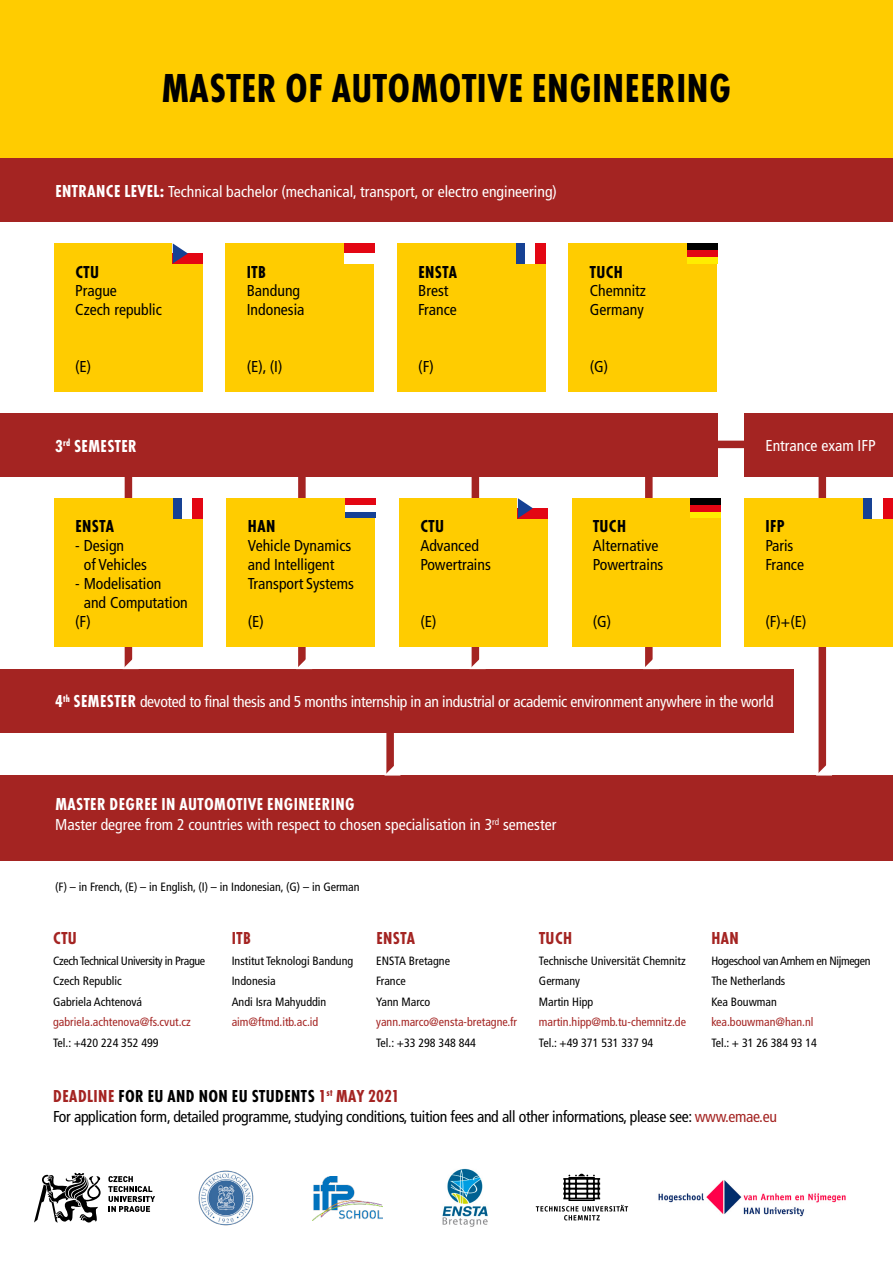
<style>
.page{position:relative;width:893px;height:1263px;background:#fff}
.page>*{position:absolute;margin:0;border:0;box-sizing:border-box;transform-origin:0 0}
.t1{font:700 condensed 42px "Futura TOT";letter-spacing:.015em;color:#000}
.t2{font:700 condensed 18px "Futura TOT";letter-spacing:.025em;color:#000}
.t3{font:700 condensed 18px "Futura TOT";letter-spacing:.025em;color:#fff}
.t4{font:700 condensed 18px "Futura TOT";letter-spacing:.025em;color:#a42422}
.t5{font:condensed 15.75px/18.9px "Frutiger CE";color:#000}
.t6{font:condensed 15.75px "Frutiger CE";color:#fff}
.t7{font:condensed 15.75px "Frutiger CE";letter-spacing:-.02em;color:#000}
.t8{font:condensed 15.75px "Frutiger CE";letter-spacing:-.02em;color:#fff}
.t9{font:condensed 12px/20.4px "Frutiger CE";color:#000}
.t10{font:condensed 12px "Frutiger CE";color:#a42422}
.t11{font:condensed 12px/20.4px "Frutiger CE";letter-spacing:-.03em;color:#000}
.s1{font-family:"Futura TOT";font-weight:700;font-size:18px}
.s2{color:#a42422}
</style>
<div class="page">
<div style="left:125px;top:447px;width:7px;height:249px;background:#a42422"></div>
<div style="left:298px;top:447px;width:8px;height:249px;background:#a42422"></div>
<div style="left:472px;top:447px;width:7px;height:249px;background:#a42422"></div>
<div style="left:645px;top:447px;width:8px;height:249px;background:#a42422"></div>
<div style="left:819px;top:465px;width:7px;height:324px;background:#a42422"></div>
<div style="left:699px;top:441px;width:123px;height:7px;background:#a42422"></div>
<div style="left:386px;top:698px;width:8px;height:104px;background:#a42422"></div>
<svg style="left:34px;top:1173px;width:67px;height:50px"></svg>
<svg style="left:108px;top:1176px;width:47px;height:36px"></svg>
<img style="left:658px;top:1180px;width:188px;height:37px">
<img style="left:442px;top:1168px;width:46px;height:59px">
<img style="left:312px;top:1176px;width:70px;height:45px">
<img style="left:198px;top:1170px;width:56px;height:56px">
<div style="left:0;top:0;width:893px;height:158px;background:#fc0"></div>
<div style="left:54px;top:243px;width:149px;height:149px;background:#fc0"></div>
<div style="left:0;top:158px;width:893px;height:64px;background:#a42422"></div>
<div style="left:0;top:669px;width:793px;height:64px;background:#a42422"></div>
<div style="left:0;top:414px;width:717px;height:63px;background:#a42422"></div>
<div style="left:0;top:775px;width:893px;height:85px;background:#a42422"></div>
<div style="left:54px;top:498px;width:149px;height:149px;background:#fc0"></div>
<div style="left:397px;top:243px;width:149px;height:149px;background:#fc0"></div>
<div style="left:399px;top:498px;width:149px;height:149px;background:#fc0"></div>
<div style="left:225px;top:243px;width:149px;height:149px;background:#fc0"></div>
<div style="left:227px;top:498px;width:148px;height:149px;background:#fc0"></div>
<div style="left:568px;top:243px;width:149px;height:149px;background:#fc0"></div>
<div style="left:572px;top:498px;width:148px;height:149px;background:#fc0"></div>
<svg style="left:124px;top:653px;width:9px;height:16px"></svg>
<svg style="left:298px;top:653px;width:8px;height:16px"></svg>
<svg style="left:471px;top:653px;width:9px;height:16px"></svg>
<svg style="left:645px;top:653px;width:8px;height:16px"></svg>
<svg style="left:818px;top:759px;width:9px;height:16px"></svg>
<svg style="left:386px;top:759px;width:8px;height:16px"></svg>
<div style="left:744px;top:414px;width:149px;height:63px;background:#a42422"></div>
<div style="left:744px;top:498px;width:149px;height:149px;background:#fc0"></div>
<div style="left:173px;top:243px;width:30px;height:10px;background:#fff"></div>
<div style="left:173px;top:253px;width:30px;height:10px;background:#e30613"></div>
<svg style="left:173px;top:243px;width:15px;height:20px"></svg>
<div style="left:518px;top:498px;width:30px;height:10px;background:#fff"></div>
<div style="left:518px;top:508px;width:30px;height:10px;background:#e30613"></div>
<svg style="left:518px;top:498px;width:15px;height:20px"></svg>
<div style="left:345px;top:512px;width:30px;height:6px;background:#164194"></div>
<div style="left:345px;top:505px;width:30px;height:7px;background:#fff"></div>
<div style="left:345px;top:498px;width:30px;height:7px;background:#e30613"></div>
<div style="left:516px;top:243px;width:10px;height:20px;background:#164194"></div>
<div style="left:526px;top:243px;width:10px;height:20px;background:#fff"></div>
<div style="left:536px;top:243px;width:10px;height:20px;background:#e30613"></div>
<div style="left:173px;top:498px;width:10px;height:20px;background:#164194"></div>
<div style="left:183px;top:498px;width:10px;height:20px;background:#fff"></div>
<div style="left:193px;top:498px;width:10px;height:20px;background:#e30613"></div>
<div style="left:863px;top:498px;width:10px;height:20px;background:#164194"></div>
<div style="left:873px;top:498px;width:10px;height:20px;background:#fff"></div>
<div style="left:883px;top:498px;width:10px;height:20px;background:#e30613"></div>
<div style="left:687px;top:257px;width:30px;height:6px;background:#ffed00"></div>
<div style="left:687px;top:250px;width:30px;height:7px;background:#e30613"></div>
<div style="left:687px;top:243px;width:30px;height:7px;background:#000"></div>
<div style="left:690px;top:512px;width:30px;height:6px;background:#ffed00"></div>
<div style="left:690px;top:505px;width:30px;height:7px;background:#e30613"></div>
<div style="left:690px;top:498px;width:30px;height:7px;background:#000"></div>
<div style="left:344px;top:243px;width:30px;height:10px;background:#e30613"></div>
<div style="left:344px;top:253px;width:30px;height:10px;background:#fff"></div>
<svg style="left:536px;top:1174px;width:92px;height:46px"></svg>
<h1 class="t1" style="left:162px;top:64px;width:571px">MASTER OF AUTOMOTIVE ENGINEERING</h1>
<h3 class="t6" style="left:55px;top:182px;width:503px"><span class="s1">ENTRANCE LEVEL:</span> Technical bachelor (mechanical, transport, or electro engineering)</h3>
<h2 class="t2" style="left:75px;top:261px;width:25px">CTU</h2>
<h3 class="t5" style="left:75px;top:282px;width:88px">Prague<br>Czech republic</h3>
<h2 class="t2" style="left:247px;top:261px;width:21px">ITB</h2>
<h3 class="t5" style="left:247px;top:282px;width:59px">Bandung<br>Indonesia</h3>
<h2 class="t2" style="left:418px;top:261px;width:40px">ENSTA</h2>
<h3 class="t5" style="left:418px;top:282px;width:40px">Brest<br>France</h3>
<h2 class="t2" style="left:590px;top:261px;width:35px">TUCH</h2>
<h3 class="t5" style="left:590px;top:282px;width:58px">Chemnitz<br>Germany</h3>
<h3 class="t5" style="left:75px;top:357px;width:18px">(E)</h3>
<h3 class="t5" style="left:247px;top:357px;width:37px">(E), (I)</h3>
<h3 class="t5" style="left:418px;top:357px;width:17px">(F)</h3>
<h3 class="t5" style="left:590px;top:357px;width:20px">(G)</h3>
<h2 class="t3" style="left:55px;top:435px;width:83px">3<sup>rd</sup> SEMESTER</h2>
<h3 class="t6" style="left:765px;top:437px;width:112px">Entrance exam IFP</h3>
<h2 class="t2" style="left:75px;top:516px;width:40px">ENSTA</h2>
<h3 class="t5" style="left:75px;top:536px;width:50px">‑ Design</h3>
<h3 class="t5" style="left:84px;top:555px;width:65px">of Vehicles</h3>
<h3 class="t5" style="left:75px;top:574px;width:88px">‑ Modelisation</h3>
<h3 class="t5" style="left:84px;top:593px;width:106px">and Computation</h3>
<h3 class="t5" style="left:75px;top:612px;width:17px">(F)</h3>
<h2 class="t2" style="left:248px;top:516px;width:29px">HAN</h2>
<h3 class="t5" style="left:248px;top:536px;width:108px">Vehicle Dynamics and Intelligent<br>Transport Systems</h3>
<h3 class="t5" style="left:248px;top:612px;width:18px">(E)</h3>
<h2 class="t2" style="left:420px;top:516px;width:25px">CTU</h2>
<h3 class="t5" style="left:420px;top:536px;width:72px">Advanced<br>Powertrains</h3>
<h3 class="t5" style="left:420px;top:612px;width:18px">(E)</h3>
<h2 class="t2" style="left:593px;top:516px;width:35px">TUCH</h2>
<h3 class="t5" style="left:593px;top:536px;width:72px">Alternative<br>Powertrains</h3>
<h3 class="t5" style="left:593px;top:612px;width:20px">(G)</h3>
<h2 class="t2" style="left:765px;top:516px;width:21px">IFP</h2>
<h3 class="t5" style="left:765px;top:536px;width:40px">Paris<br>France</h3>
<h3 class="t5" style="left:765px;top:612px;width:42px">(F)+(E)</h3>
<h3 class="t8" style="left:55px;top:693px;width:720px"><span class="s1">4</span><sup>th</sup> <span class="s1">SEMESTER</span> devoted to final thesis and 5 months internship in an industrial or academic environment anywhere in the world</h3>
<h2 class="t3" style="left:55px;top:793px;width:301px">MASTER DEGREE IN AUTOMOTIVE ENGINEERING</h2>
<h3 class="t6" style="left:55px;top:816px;width:503px">Master degree from 2 countries with respect to chosen specialisation in 3<sup>rd</sup> semester</h3>
<p class="t9" style="left:55px;top:877px;width:306px">(F) – in French, (E) – in English, (I) – in Indonesian, (G) – in German</p>
<h2 class="t4" style="left:53px;top:928px;width:25px">CTU</h2>
<p class="t11" style="left:53px;top:950px;width:154px">Czech Technical University in Prague<br>Czech Republic<br>Gabriela Achtenová</p>
<p class="t10" style="left:53px;top:1015px;width:139px">gabriela.achtenova@fs.cvut.cz</p>
<p class="t9" style="left:53px;top:1032px;width:107px">Tel.: +420 224 352 499</p>
<h2 class="t4" style="left:232px;top:928px;width:21px">ITB</h2>
<p class="t9" style="left:232px;top:950px;width:123px">Institut Teknologi Bandung<br>Indonesia<br>Andi Isra Mahyuddin</p>
<p class="t10" style="left:232px;top:1015px;width:88px">aim@ftmd.itb.ac.id</p>
<h2 class="t4" style="left:376px;top:928px;width:40px">ENSTA</h2>
<p class="t9" style="left:376px;top:950px;width:75px">ENSTA Bretagne<br>France<br>Yann Marco</p>
<p class="t10" style="left:376px;top:1015px;width:142px">yann.marco@ensta‑bretagne.fr</p>
<p class="t9" style="left:376px;top:1032px;width:101px">Tel.: +33 298 348 844</p>
<h2 class="t4" style="left:539px;top:928px;width:35px">TUCH</h2>
<p class="t9" style="left:539px;top:950px;width:148px">Technische Universität Chemnitz<br>Germany<br>Martin Hipp</p>
<p class="t10" style="left:539px;top:1015px;width:149px">martin.hipp@mb.tu‑chemnitz.de</p>
<p class="t9" style="left:539px;top:1032px;width:116px">Tel.: +49 371 531 337 94</p>
<h2 class="t4" style="left:711px;top:928px;width:29px">HAN</h2>
<p class="t11" style="left:711px;top:950px;width:161px">Hogeschool van Arnhem en Nijmegen<br>The Netherlands<br>Kea Bouwman</p>
<p class="t10" style="left:711px;top:1015px;width:104px">kea.bouwman@han.nl</p>
<p class="t9" style="left:711px;top:1032px;width:107px">Tel.: + 31 26 384 93 14</p>
<h2 class="t2" style="left:53px;top:1085px;width:348px"><span class="s2">DEADLINE</span> FOR EU AND NON EU STUDENTS <span class="s2">1</span><sup>st</sup> <span class="s2">MAY 2021</span></h2>
<h3 class="t7" style="left:53px;top:1108px;width:725px">For application form, detailed programme, studying conditions, tuition fees and all other informations, please see: <span class="s2">www.emae.eu</span></h3>
</div>
